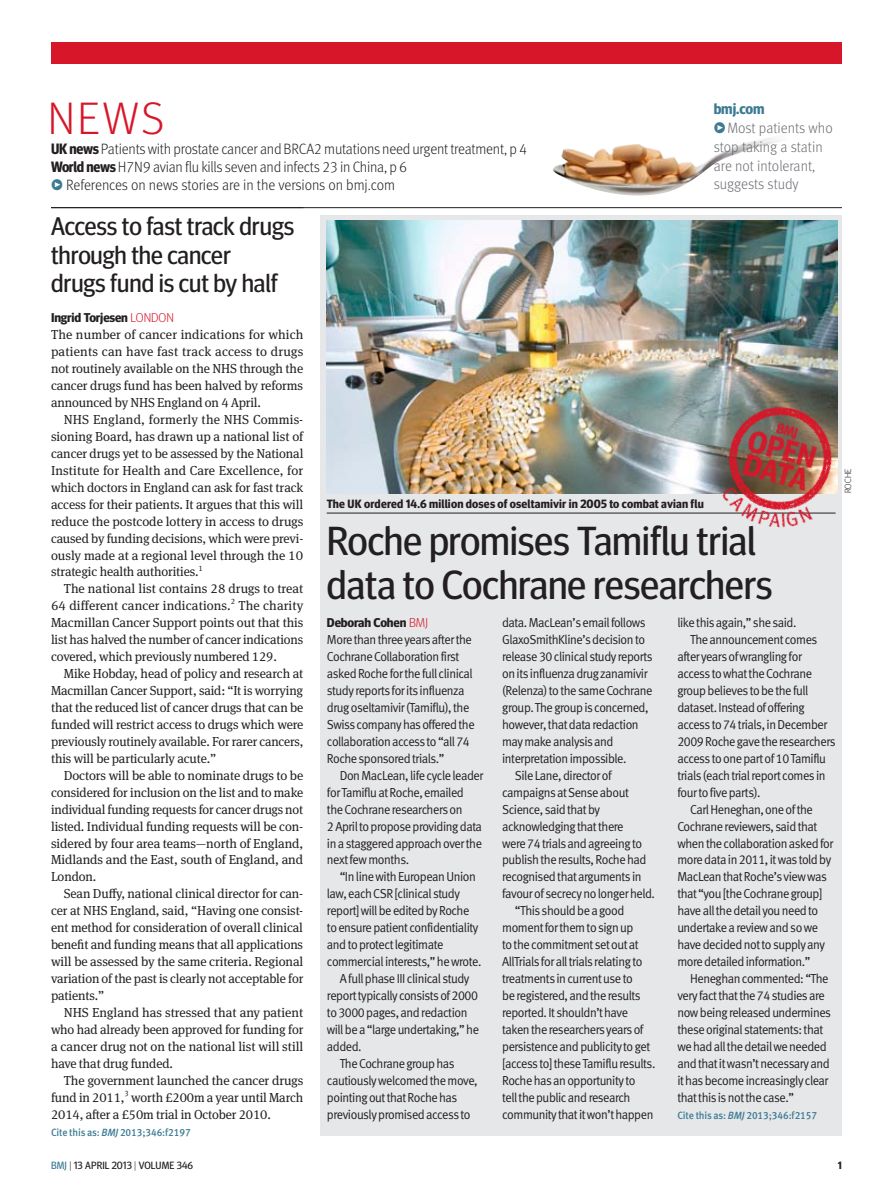
<style>
.page{position:relative;width:893px;height:1191px;background:#fff}
.page>*{position:absolute;margin:0;border:0;box-sizing:border-box;transform-origin:0 0}
.section_head_Red{font:300 45px "Meta Headline OT";color:#d71729}
.news_head_27{font:40.5px/44.2px "Meta Headline OT";color:#231f20}
.news_head_17{font:25.5px/28.5px "Meta Headline OT";color:#231f20}
.section_start_info{font:300 15px "Meta Pro";letter-spacing:-.015em;color:#231f20;scale:.95 1}
.t1{font:300 15px/18.8px "Meta Pro";color:#6a6d73;scale:.95 1}
._10pt_Link_BLOB{font:300 15px "Meta Pro";letter-spacing:-.005em;color:#231f20;scale:.95 1}
.t2{font:700 15px "Meta Headline OT";letter-spacing:-.01em;color:#3c7b93}
.news_box_text_indent{font:13.05px/17px "Meta Normal LF";letter-spacing:-.035em;color:#231f20;scale:.95 1}
.body_indent{font:13.05px/17px "Meta Serif Pro";letter-spacing:-.01em;color:#231f20;text-align:justify}
.news_box_text{font:13.05px/17px "Meta Normal LF";letter-spacing:-.035em;color:#231f20;scale:.95 1}
.body{font:13.05px/17px "Meta Serif Pro";letter-spacing:-.01em;color:#231f20;text-align:justify}
.news_byline_author{font:700 12.75px "Meta Headline OT";letter-spacing:-.01em;color:#231f20}
.t3{font:700 12px "Meta Headline OT";letter-spacing:.015em;color:#231f20}
.citation{font:500 10.5px "Meta Pro";letter-spacing:-.01em;color:#3c7b93;scale:.95 1}
.t4{font:10.5px "Meta Headline OT";letter-spacing:.01em;color:#231f20}
.t5{font:700 10.5px "Meta Headline OT";color:#231f20}
.credit{font:300 9px "Meta Headline OT";letter-spacing:.015em;color:#231f20}
.body_indent-2{font:7.8px "Meta Serif Pro";color:#231f20}
.s1{font-family:"Meta Headline OT";font-weight:700}
.s2{font-weight:500;color:#3c7b93}
.s3{font-weight:300;color:#d71729}
.s4{font-style:italic}
.s5{color:#3c7b93}
.s6{font-weight:300}
</style>
<div class="page">
<div style="left:51px;top:43px;width:791px;height:21px;background:#d71729"></div>
<img style="left:738px;top:137px;width:42px;height:9px">
<hr style="left:51px;top:207px;width:791px;height:1px;background:#231f20">
<div style="left:321px;top:215px;width:521px;height:920px;background:#e6e7e9"></div>
<img style="left:327px;top:220px;width:511px;height:273px">
<hr style="left:327px;top:513px;width:509px;height:1px;background:#231f20">
<img style="left:691px;top:382px;width:147px;height:146px">
<p class="section_head_Red" style="left:48px;top:91px;width:118px">NEWS</p>
<p class="section_start_info" style="left:51px;top:138px;width:503px"><span class="s1">UK news</span> Patients with prostate cancer and BRCA2 mutations need urgent treatment, p 4</p>
<p class="section_start_info" style="left:51px;top:156px;width:376px"><span class="s1">World news</span> H7N9 avian flu kills seven and infects 23 in China, p 6</p>
<p class="_10pt_Link_BLOB" style="left:51px;top:174px;width:364px"><span class="s2">Ж</span> References on news stories are in the versions on bmj.com</p>
<p class="news_head_17" style="left:51px;top:212px;width:245px">Access to fast track drugs through the cancer<br>drugs fund is cut by half</p>
<p class="t2" style="left:714px;top:100px;width:52px">bmj.com</p>
<p class="t1" style="left:714px;top:118px;width:127px"><span class="s2">Ж</span>Most patients who stop taking a statin are not intolerant, suggests study</p>
<p class="news_byline_author" style="left:51px;top:310px;width:124px">Ingrid Torjesen <span class="s3">LONDON</span></p>
<p class="body" style="left:51px;top:325px;width:254px">The number of cancer indications for which patients can have fast track access to drugs not routinely available on the NHS through the cancer drugs fund has been halved by reforms announced by NHS England on 4 April.</p>
<p class="body_indent" style="left:51px;top:410px;width:254px;text-indent:13px">NHS England, formerly the NHS Commis&shy;sioning Board, has drawn up a national list of cancer drugs yet to be assessed by the National Institute for Health and Care Excellence, for which doctors in England can ask for fast track access for their patients. It argues that this will reduce the postcode lottery in access to drugs caused by funding decisions, which were previ&shy;ously made at a regional level through the 10 strategic health authorities.</p>
<p class="body_indent-2" style="left:198px;top:562px;width:6px">1</p>
<p class="body_indent" style="left:51px;top:579px;width:254px;text-indent:13px">The national list contains 28 drugs to treat<br>64 different cancer indications.</p>
<p class="body_indent-2" style="left:231px;top:596px;width:6px">2</p>
<p class="body_indent" style="left:51px;top:596px;width:254px;text-indent:188px">The charity Macmillan Cancer Support points out that this list has halved the number of cancer indications covered, which previously numbered 129.</p>
<p class="body_indent" style="left:51px;top:664px;width:254px;text-indent:13px">Mike Hobday, head of policy and research at Macmillan Cancer Support, said: “It is worrying that the reduced list of cancer drugs that can be funded will restrict access to drugs which were previously routinely available. For rarer cancers, this will be particularly acute.”</p>
<p class="body_indent" style="left:51px;top:766px;width:254px;text-indent:13px">Doctors will be able to nominate drugs to be considered for inclusion on the list and to make individual funding requests for cancer drugs not listed. Individual funding requests will be con&shy;sidered by four area teams—north of England, Midlands and the East, south of England, and London.</p>
<p class="body_indent" style="left:51px;top:884px;width:254px;text-indent:13px">Sean Duffy, national clinical director for can&shy;cer at NHS England, said, “Having one consist&shy;ent method for consideration of overall clinical benefit and funding means that all applications will be assessed by the same criteria. Regional variation of the past is clearly not acceptable for patients.”</p>
<p class="body_indent" style="left:51px;top:1003px;width:254px;text-indent:13px">NHS England has stressed that any patient who had already been approved for funding for a cancer drug not on the national list will still have that drug funded.</p>
<p class="body_indent" style="left:51px;top:1071px;width:254px;text-indent:13px">The government launched the cancer drugs fund in 2011,</p>
<p class="body_indent-2" style="left:125px;top:1087px;width:6px">3</p>
<p class="body_indent" style="left:51px;top:1088px;width:254px;text-indent:80px">worth £200m a year until March<br>2014, after a £50m trial in October 2010.</p>
<p class="citation" style="left:51px;top:1123px;width:149px">Cite this as: <span class="s4">BMJ</span> 2013;346:f2197</p>
<p class="t3" style="left:327px;top:497px;width:379px">The UK ordered 14.6 million doses of oseltamivir in 2005 to combat avian flu</p>
<p class="news_head_27" style="left:327px;top:517px;width:447px">Roche promises Tamiflu trial data to Cochrane researchers</p>
<p class="news_byline_author" style="left:327px;top:615px;width:103px">Deborah Cohen <span class="s3">BMJ</span></p>
<p class="news_box_text" style="left:327px;top:631px;width:157px">More than three years after the<br>Cochrane Collaboration first asked Roche for the full clinical study reports for its influenza drug oseltamivir (Tamiflu), the<br>Swiss company has offered the collaboration access to “all 74<br>Roche sponsored trials.”</p>
<p class="news_box_text_indent" style="left:327px;top:766px;width:166px;text-indent:13px">Don MacLean, life cycle leader for Tamiflu at Roche, emailed the Cochrane researchers on<br>2 April to propose providing data in a staggered approach over the next few months.</p>
<p class="news_box_text_indent" style="left:327px;top:868px;width:164px;text-indent:13px">“In line with European Union law, each CSR [clinical study report] will be edited by Roche to ensure patient confidentiality and to protect legitimate commercial interests,” he wrote.</p>
<p class="news_box_text_indent" style="left:327px;top:970px;width:162px;text-indent:13px">A full phase III clinical study report typically consists of 2000 to 3000 pages, and redaction will be a “large undertaking,” he added.</p>
<p class="news_box_text_indent" style="left:327px;top:1054px;width:160px;text-indent:13px">The Cochrane group has cautiously welcomed the move, pointing out that Roche has previously promised access to</p>
<p class="news_box_text_indent" style="left:502px;top:614px;width:160px">data. MacLean’s email follows<br>GlaxoSmithKline’s decision to release 30 clinical study reports on its influenza drug zanamivir (Relenza) to the same Cochrane group. The group is concerned, however, that data redaction may make analysis and interpretation impossible.</p>
<p class="news_box_text_indent" style="left:502px;top:766px;width:162px;text-indent:13px">Sile Lane, director of campaigns at Sense about<br>Science, said that by acknowledging that there<br>were 74 trials and agreeing to publish the results, Roche had recognised that arguments in favour of secrecy no longer held.</p>
<p class="news_box_text_indent" style="left:502px;top:902px;width:163px;text-indent:13px">“This should be a good moment for them to sign up<br>to the commitment set out at<br>AllTrials for all trials relating to treatments in current use to<br>be registered, and the results reported. It shouldn’t have taken the researchers years of persistence and publicity to get [access to] these Tamiflu results.<br>Roche has an opportunity to<br>tell the public and research community that it won’t happen</p>
<p class="news_box_text_indent" style="left:677px;top:614px;width:127px">like this again,” she said.</p>
<p class="news_box_text_indent" style="left:677px;top:631px;width:168px;text-indent:13px">The announcement comes after years of wrangling for access to what the Cochrane group believes to be the full dataset. Instead of offering access to 74 trials, in December<br>2009 Roche gave the researchers access to one part of 10 Tamiflu trials (each trial report comes in four to five parts).</p>
<p class="news_box_text_indent" style="left:677px;top:800px;width:166px;text-indent:13px">Carl Heneghan, one of the<br>Cochrane reviewers, said that when the collaboration asked for more data in 2011, it was told by<br>MacLean that Roche’s view was that “you [the Cochrane group] have all the detail you need to undertake a review and so we have decided not to supply any more detailed information.”</p>
<p class="news_box_text_indent" style="left:677px;top:970px;width:163px;text-indent:13px">Heneghan commented: “The very fact that the 74 studies are now being released undermines these original statements: that we had all the detail we needed and that it wasn’t necessary and it has become increasingly clear that this is not the case.”</p>
<p class="citation" style="left:677px;top:1106px;width:149px">Cite this as: <span class="s4">BMJ</span> 2013;346:f2157</p>
<p class="credit" style="left:843px;top:493px;width:26px;rotate:-90deg">ROCHE</p>
<p class="t4" style="left:51px;top:1159px;width:144px"><span class="s5">BMJ</span> <span class="s6">|</span> 13 APRIL 2013 <span class="s6">|</span> VOLUME 346</p>
<p class="t5" style="left:838px;top:1159px;width:6px">1</p>
</div>
